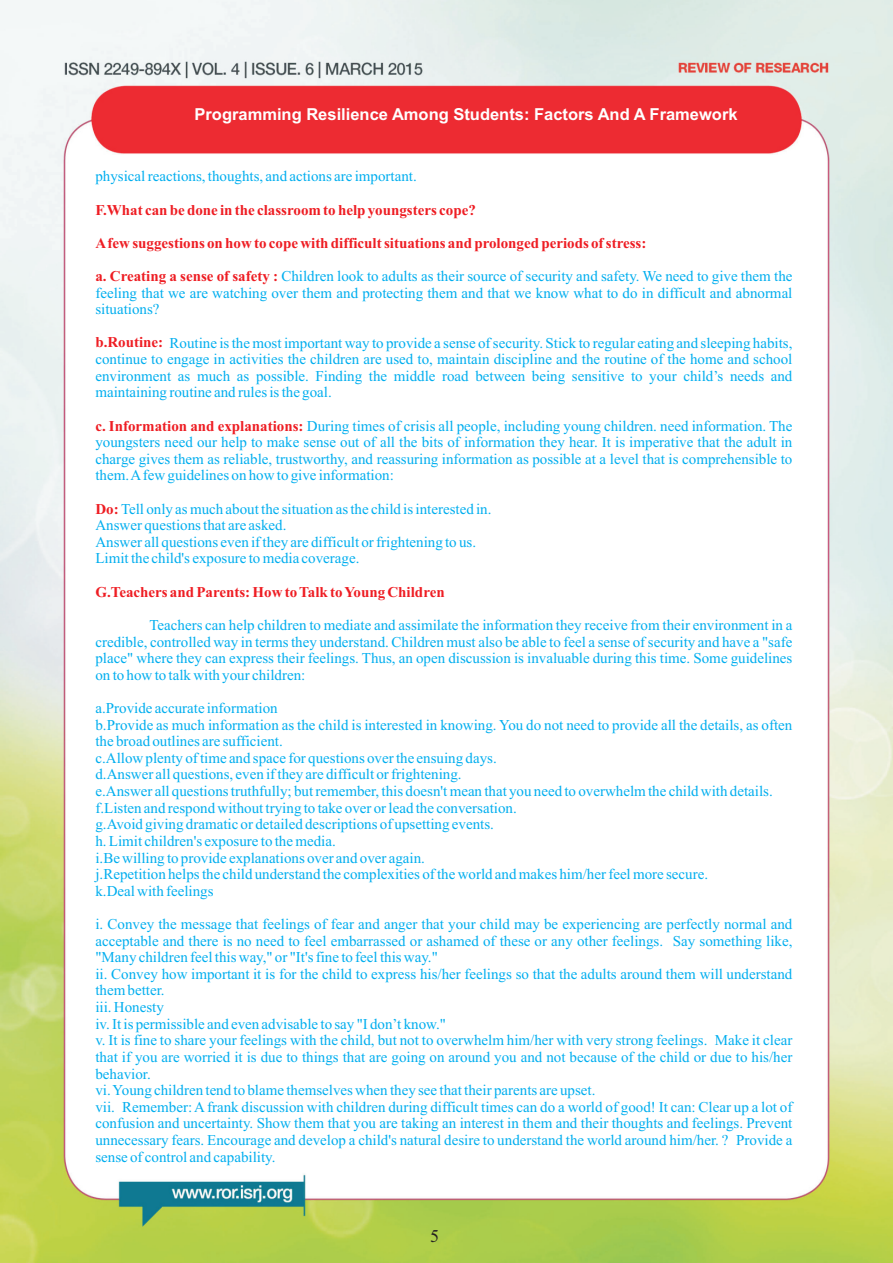
<style>
.page{position:relative;width:893px;height:1263px;background:#fff}
.page>*{position:absolute;margin:0;border:0;box-sizing:border-box;transform-origin:0 0}
.t1{font:18px "Times New Roman";color:#231f20}
.t2{font:700 16.5px "Arial";color:#fff}
.t3{font:15px/16.6px "Times New Roman";color:#00aeef;text-align:justify}
.t4{font:700 15px "Times New Roman";color:#ee1d23}
.s1{font-weight:700;color:#ee1d23}
</style>
<div class="page">
<img style="left:0;top:0;width:893px;height:1263px">
<p class="t2" style="left:195px;top:108px;width:545px">Programming Resilience Among Students: Factors And A Framework</p>
<p class="t3" style="left:95px;top:169px;width:323px">physical reactions, thoughts, and actions are important.</p>
<p class="t4" style="left:95px;top:204px;width:382px">F.What can be done in the classroom to help youngsters cope?</p>
<p class="t4" style="left:95px;top:238px;width:553px">Afew suggestions on how to cope with difficult situations and prolonged periods of stress:</p>
<p class="t3" style="left:95px;top:269px;width:699px"><span class="s1">a. Creating a sense of safety :</span> Children look to adults as their source of security and safety. We need to give them the feeling that we are watching over them and protecting them and that we know what to do in difficult and abnormal situations?</p>
<p class="t3" style="left:95px;top:336px;width:699px"><span class="s1">b.Routine:</span> Routine is the most important way to provide a sense of security. Stick to regular eating and sleeping habits, continue to engage in activities the children are used to, maintain discipline and the routine of the home and school environment as much as possible. Finding the middle road between being sensitive to your child’s needs and maintaining routine and rules is the goal.</p>
<p class="t3" style="left:95px;top:419px;width:699px"><span class="s1">c. Information and explanations:</span> During times of crisis all people, including young children. need information. The youngsters need our help to make sense out of all the bits of information they hear. It is imperative that the adult in charge gives them as reliable, trustworthy, and reassuring information as possible at a level that is comprehensible to them. Afew guidelines on how to give information:</p>
<p class="t3" style="left:95px;top:502px;width:398px;text-align:left"><span class="s1">Do:</span> Tell only as much about the situation as the child is interested in.<br>Answer questions that are asked.<br>Answer all questions even if they are difficult or frightening to us.<br>Limit the child's exposure to media coverage.</p>
<p class="t4" style="left:95px;top:586px;width:351px">G.Teachers and Parents: How to Talk to Young Children</p>
<p class="t3" style="left:95px;top:618px;width:698px;text-indent:54px">Teachers can help children to mediate and assimilate the information they receive from their environment in a credible, controlled way in terms they understand. Children must also be able to feel a sense of security and have a "safe place" where they can express their feelings. Thus, an open discussion is invaluable during this time. Some guidelines on to how to talk with your children:</p>
<p class="t3" style="left:95px;top:701px;width:698px;text-align:left">a.Provide accurate information<br>b.Provide as much information as the child is interested in knowing. You do not need to provide all the details, as often the broad outlines are sufficient.<br>c.Allow plenty of time and space for questions over the ensuing days.<br>d.Answer all questions, even if they are difficult or frightening.<br>e.Answer all questions truthfully; but remember, this doesn't mean that you need to overwhelm the child with details. f.Listen and respond without trying to take over or lead the conversation.<br>g.Avoid giving dramatic or detailed descriptions of upsetting events.<br>h. Limit children's exposure to the media.<br>i.Be willing to provide explanations over and over again.<br>j.Repetition helps the child understand the complexities of the world and makes him/her feel more secure.<br>k.Deal with feelings</p>
<p class="t3" style="left:95px;top:917px;width:698px;text-align:left">i. Convey the message that feelings of fear and anger that your child may be experiencing are perfectly normal and acceptable and there is no need to feel embarrassed or ashamed of these or any other feelings. Say something like, "Many children feel this way," or "It's fine to feel this way."<br>ii. Convey how important it is for the child to express his/her feelings so that the adults around them will understand them better.<br>iii. Honesty<br>iv. It is permissible and even advisable to say "I don’t know."<br>v. It is fine to share your feelings with the child, but not to overwhelm him/her with very strong feelings. Make it clear that if you are worried it is due to things that are going on around you and not because of the child or due to his/her behavior.<br>vi. Young children tend to blame themselves when they see that their parents are upset.<br>vii. Remember: Afrank discussion with children during difficult times can do a world of good! It can: Clear up a lot of confusion and uncertainty. Show them that you are taking an interest in them and their thoughts and feelings. Prevent unnecessary fears. Encourage and develop a child's natural desire to understand the world around him/her. ? Provide a sense of control and capability.</p>
<p class="t1" style="left:430px;top:1229px;width:10px">5</p>
</div>
